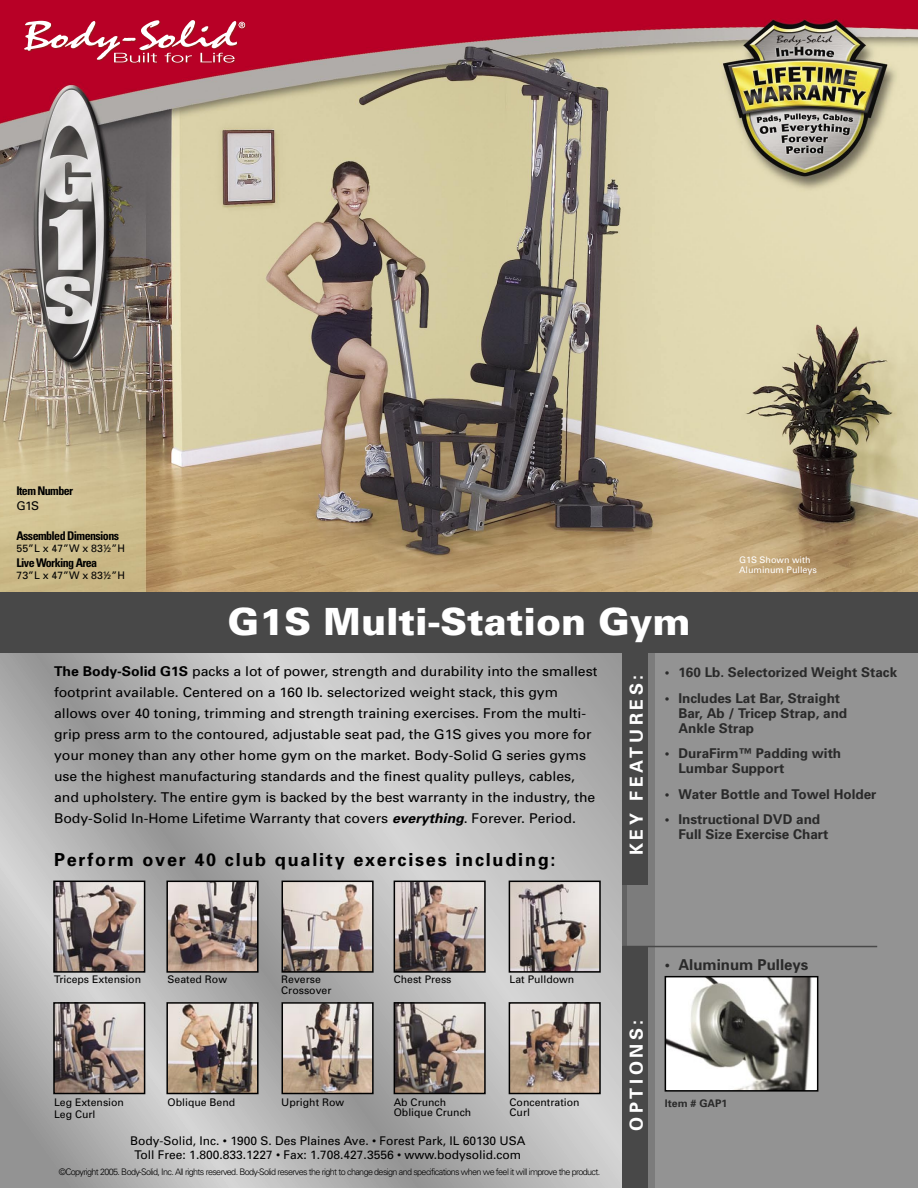
<style>
.page{position:relative;width:918px;height:1188px;background:#fff}
.page>*{position:absolute;margin:0;border:0;box-sizing:border-box;transform-origin:0 0}
.t1{font:900 37.5px "Univers";color:#fff}
.t2{font:700 18px "Univers";letter-spacing:.1em;color:#000}
.t3{font:700 18px "Univers";letter-spacing:.2em;color:#fff}
.t4{font:700 15px "Univers";color:#2a2a2a}
.t5{font:13.5px/21px "Univers";color:#000;scale:1.04 1}
.t6{font:700 13.5px/15px "Univers";color:#2a2a2a}
.t7{font:12px "Univers";color:#000}
.t8{font:700 condensed 12px "Univers";letter-spacing:-.05em;color:#000}
.t9{font:10.5px "Univers";color:#000}
.t10{font:700 10.5px "Univers";color:#2a2a2a}
.t11{font:300 9px "Univers";letter-spacing:-.07em;color:#000}
.t12{font:9px "Univers";color:#fff}
.s1{font-weight:700}
.s2{font-weight:700;font-style:italic}
</style>
<div class="page">
<img style="left:0;top:0;width:918px;height:592px">
<svg style="left:0;top:653px;width:623px;height:535px;background:#b6b6b6"></svg>
<div style="left:627px;top:652px;width:291px;height:536px;background:#939393"></div>
<div style="left:627px;top:652px;width:27px;height:536px;background:#7c7c7c"></div>
<div style="left:0;top:592px;width:918px;height:61px;background:#484848"></div>
<img style="left:56px;top:1005px;width:86px;height:86px">
<div style="left:53px;top:1002px;width:92px;height:92px;border:2px solid #000"></div>
<img style="left:56px;top:884px;width:86px;height:86px">
<div style="left:53px;top:881px;width:92px;height:92px;border:2px solid #000"></div>
<img style="left:169px;top:1005px;width:87px;height:86px">
<div style="left:166px;top:1002px;width:93px;height:92px;border:2px solid #000"></div>
<img style="left:169px;top:884px;width:87px;height:86px">
<div style="left:166px;top:881px;width:93px;height:92px;border:2px solid #000"></div>
<img style="left:285px;top:1005px;width:86px;height:86px">
<div style="left:282px;top:1002px;width:92px;height:92px;border:2px solid #000"></div>
<img style="left:285px;top:884px;width:86px;height:86px">
<div style="left:282px;top:881px;width:92px;height:92px;border:2px solid #000"></div>
<img style="left:397px;top:1005px;width:86px;height:86px">
<div style="left:394px;top:1002px;width:92px;height:92px;border:2px solid #000"></div>
<img style="left:397px;top:884px;width:86px;height:86px">
<div style="left:394px;top:881px;width:92px;height:92px;border:2px solid #000"></div>
<img style="left:512px;top:1005px;width:86px;height:86px">
<div style="left:509px;top:1002px;width:92px;height:92px;border:2px solid #000"></div>
<img style="left:512px;top:884px;width:86px;height:86px">
<div style="left:509px;top:881px;width:92px;height:92px;border:2px solid #000"></div>
<div style="left:623px;top:652px;width:25px;height:233px;background:#484848"></div>
<div style="left:623px;top:946px;width:25px;height:242px;background:#484848"></div>
<img style="left:668px;top:979px;width:147px;height:110px">
<div style="left:665px;top:976px;width:153px;height:116px;border:2px solid #000"></div>
<hr style="left:623px;top:946px;width:254px;height:1px;background:#484848">
<svg style="left:24px;top:20px;width:222px;height:44px;background:#c43a54"></svg>
<p class="t8" style="left:17px;top:483px;width:58px">Item Number</p>
<p class="t7" style="left:17px;top:498px;width:24px">G1S</p>
<p class="t8" style="left:17px;top:528px;width:104px">Assembled Dimensions</p>
<p class="t9" style="left:17px;top:542px;width:110px">55”L x 47”W x 83½”H</p>
<p class="t8" style="left:17px;top:555px;width:82px">Live Working Area</p>
<p class="t9" style="left:17px;top:569px;width:110px">73”L x 47”W x 83½”H</p>
<p class="t1" style="left:228px;top:598px;width:464px">G1S Multi-Station Gym</p>
<p class="t12" style="left:739px;top:554px;width:73px">G1S Shown with</p>
<p class="t12" style="left:739px;top:564px;width:80px">Aluminum Pulleys</p>
<p class="t5" style="left:54px;top:660px;width:524px"><span class="s1">The Body-Solid G1S</span> packs a lot of power, strength and durability into the smallest footprint available. Centered on a 160 lb. selectorized weight stack, this gym allows over 40 toning, trimming and strength training exercises. From the multi&shy;grip press arm to the contoured, adjustable seat pad, the G1S gives you more for your money than any other home gym on the market. Body-Solid G series gyms use the highest manufacturing standards and the finest quality pulleys, cables, and upholstery. The entire gym is backed by the best warranty in the industry, the Body-Solid In-Home Lifetime Warranty that covers <span class="s2">everything</span>. Forever. Period.</p>
<p class="t2" style="left:54px;top:848px;width:503px">Perform over 40 club quality exercises including:</p>
<p class="t3" style="left:625px;top:855px;width:182px;rotate:-90deg">KEY FEATURES:</p>
<p class="t6" style="left:665px;top:664px;width:234px">• 160 Lb. Selectorized Weight Stack</p>
<p class="t6" style="left:678px;top:690px;width:170px;text-indent:-14px">• Includes Lat Bar, Straight<br>Bar, Ab / Tricep Strap, and</p>
<p class="t6" style="left:678px;top:720px;width:77px">Ankle Strap</p>
<p class="t6" style="left:678px;top:745px;width:164px;text-indent:-14px">• DuraFirm™ Padding with<br>Lumbar Support</p>
<p class="t6" style="left:665px;top:786px;width:213px">• Water Bottle and Towel Holder</p>
<p class="t6" style="left:665px;top:811px;width:157px">• Instructional DVD and</p>
<p class="t6" style="left:678px;top:826px;width:152px">Full Size Exercise Chart</p>
<p class="t9" style="left:54px;top:973px;width:89px">Triceps Extension</p>
<p class="t9" style="left:168px;top:973px;width:61px">Seated Row</p>
<p class="t9" style="left:54px;top:1095px;width:72px">Leg Extension</p>
<p class="t9" style="left:54px;top:1108px;width:43px">Leg Curl</p>
<p class="t9" style="left:168px;top:1095px;width:69px">Oblique Bend</p>
<p class="t9" style="left:281px;top:973px;width:41px">Reverse</p>
<p class="t9" style="left:281px;top:983px;width:52px">Crossover</p>
<p class="t9" style="left:281px;top:1095px;width:64px">Upright Row</p>
<p class="t9" style="left:394px;top:973px;width:59px">Chest Press</p>
<p class="t9" style="left:510px;top:973px;width:66px">Lat Pulldown</p>
<p class="t9" style="left:394px;top:1095px;width:54px">Ab Crunch</p>
<p class="t9" style="left:394px;top:1106px;width:79px">Oblique Crunch</p>
<p class="t9" style="left:510px;top:1095px;width:72px">Concentration</p>
<p class="t9" style="left:510px;top:1106px;width:22px">Curl</p>
<p class="t7" style="left:130px;top:1133px;width:397px">Body-Solid, Inc. • 1900 S. Des Plaines Ave. • Forest Park, IL 60130 USA</p>
<p class="t7" style="left:135px;top:1147px;width:388px">Toll Free: 1.800.833.1227 • Fax: 1.708.427.3556 • www.bodysolid.com</p>
<p class="t11" style="left:59px;top:1166px;width:543px">©Copyright 2005. Body-Solid, Inc. All rights reserved. Body-Solid reserves the right to change design and specifications when we feel it will improve the product.</p>
<p class="t3" style="left:625px;top:1131px;width:113px;rotate:-90deg">OPTIONS:</p>
<p class="t4" style="left:665px;top:955px;width:145px">• Aluminum Pulleys</p>
<p class="t10" style="left:665px;top:1096px;width:64px">Item # GAP1</p>
</div>
